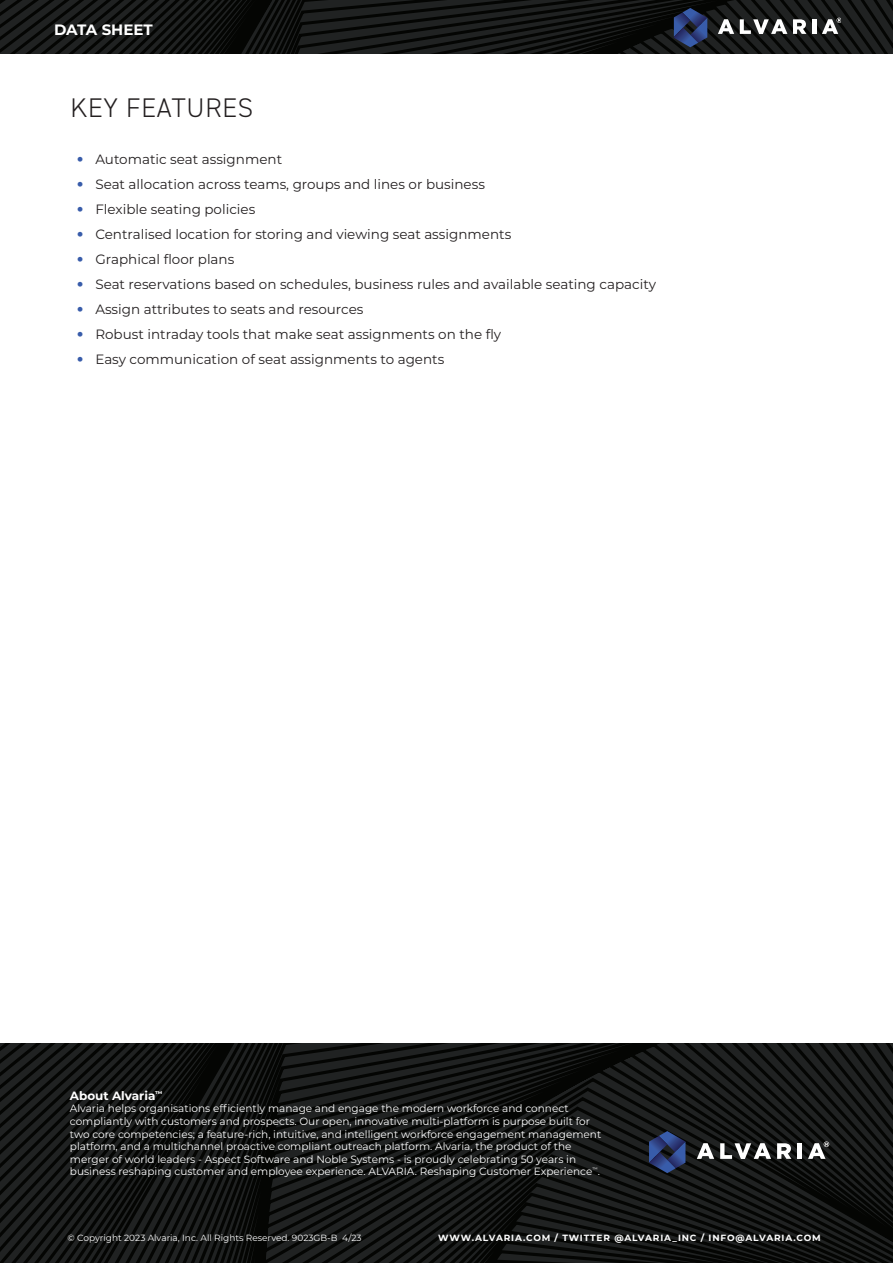
<style>
.page{position:relative;width:893px;height:1263px;background:#fff}
.page>*{position:absolute;margin:0;border:0;box-sizing:border-box;transform-origin:0 0}
.Subhead_Black_All_Ca{font:300 27px "DIN2014";letter-spacing:.03em;color:#231f20}
.t1{font:700 15px "Montserrat";color:#fff}
.t2{font:13.5px "Montserrat";color:#231f20}
.Boilerplate_Header{font:700 12px "Montserrat";color:#fff}
.Boilerplate_Body{font:10.5px/12.6px "Montserrat";color:#fff}
.Copyright{font:9px "Montserrat";color:#fff}
.Social{font:700 9px "Montserrat";letter-spacing:.095em;color:#fff}
.s1{font-family:"Avenir LT Std";font-weight:300;color:#385caa}
</style>
<div class="page">
<svg style="left:0;top:0;width:893px;height:54px;background:#131514"></svg>
<svg style="left:718px;top:19px;width:16px;height:15px"></svg>
<svg style="left:740px;top:19px;width:47px;height:15px"></svg>
<svg style="left:793px;top:19px;width:13px;height:15px"></svg>
<hr style="left:812px;top:19px;width:4px;height:15px;background:#fff">
<svg style="left:674px;top:8px;width:33px;height:39px"></svg>
<svg style="left:822px;top:18px;width:19px;height:16px"></svg>
<svg style="left:0;top:1044px;width:893px;height:219px;background:#131413"></svg>
<svg style="left:697px;top:1143px;width:17px;height:16px"></svg>
<svg style="left:720px;top:1143px;width:51px;height:16px"></svg>
<svg style="left:777px;top:1143px;width:14px;height:16px"></svg>
<hr style="left:798px;top:1143px;width:4px;height:16px;background:#fff">
<svg style="left:649px;top:1131px;width:36px;height:42px;background:#283967"></svg>
<svg style="left:808px;top:1141px;width:21px;height:18px"></svg>
<h2 class="t1" style="left:54px;top:18px;width:100px">DATA SHEET</h2>
<p class="Subhead_Black_All_Ca" style="left:71px;top:91px;width:184px">KEY FEATURES</p>
<p class="t2" style="left:77px;top:150px;width:207px"><span class="s1">•</span> Automatic seat assignment</p>
<p class="t2" style="left:77px;top:175px;width:410px"><span class="s1">•</span> Seat allocation across teams, groups and lines or business</p>
<p class="t2" style="left:77px;top:200px;width:180px"><span class="s1">•</span> Flexible seating policies</p>
<p class="t2" style="left:77px;top:225px;width:436px"><span class="s1">•</span> Centralised location for storing and viewing seat assignments</p>
<p class="t2" style="left:77px;top:250px;width:159px"><span class="s1">•</span> Graphical floor plans</p>
<p class="t2" style="left:77px;top:275px;width:581px"><span class="s1">•</span> Seat reservations based on schedules, business rules and available seating capacity</p>
<p class="t2" style="left:77px;top:300px;width:288px"><span class="s1">•</span> Assign attributes to seats and resources</p>
<p class="t2" style="left:77px;top:325px;width:426px"><span class="s1">•</span> Robust intraday tools that make seat assignments on the fly</p>
<p class="t2" style="left:77px;top:350px;width:369px"><span class="s1">•</span> Easy communication of seat assignments to agents</p>
<p class="Boilerplate_Header" style="left:70px;top:1087px;width:94px">About Alvaria<sup>™</sup></p>
<p class="Boilerplate_Body" style="left:70px;top:1102px;width:533px">Alvaria helps organisations efficiently manage and engage the modern workforce and connect compliantly with customers and prospects. Our open, innovative multi-platform is purpose built for two core competencies; a feature-rich, intuitive, and intelligent workforce engagement management platform, and a multichannel proactive compliant outreach platform. Alvaria, the product of the merger of world leaders - Aspect Software and Noble Systems - is proudly celebrating 50 years in business reshaping customer and employee experience. ALVARIA. Reshaping Customer Experience<sup>™</sup>.</p>
<p class="Copyright" style="left:68px;top:1231px;width:296px">© Copyright 2023 Alvaria, Inc. All Rights Reserved. 9023GB-B 4/23</p>
<p class="Social" style="left:438px;top:1231px;width:384px">WWW.ALVARIA.COM / TWITTER @ALVARIA_INC / INFO@ALVARIA.COM</p>
</div>
